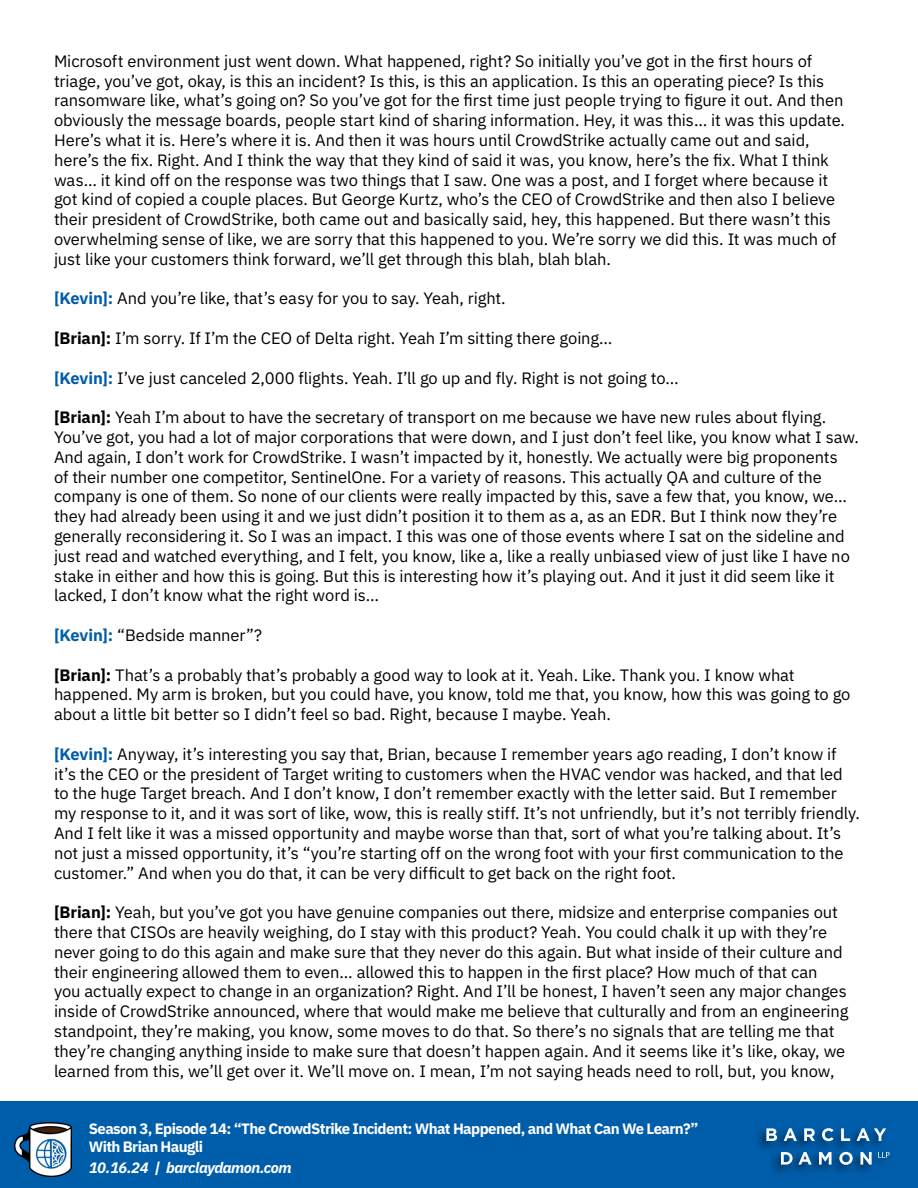
<style>
.page{position:relative;width:918px;height:1188px;background:#fff}
.page>*{position:absolute;margin:0;border:0;box-sizing:border-box;transform-origin:0 0}
.t1{font:16.5px/19.8px "IBM Plex Sans";letter-spacing:-.005em;color:#000}
.t2{font:700 15px/18px "IBM Plex Sans";letter-spacing:-.04em;color:#fff}
.t3{font:italic 700 15px "IBM Plex Sans";letter-spacing:-.03em;color:#fff}
.s1{font-weight:700;color:#005daa}
.s2{font-weight:700}
</style>
<div class="page">
<div style="left:0;top:1102px;width:918px;height:86px;background:#005daa"></div>
<img style="left:15px;top:1123px;width:56px;height:53px">
<div style="left:754px;top:1125px;width:138px;height:52px;background:#000;opacity:.55"></div>
<svg style="left:878px;top:1152px;width:11px;height:6px"></svg>
<svg style="left:766px;top:1128px;width:11px;height:13px"></svg>
<svg style="left:784px;top:1128px;width:13px;height:13px"></svg>
<svg style="left:804px;top:1128px;width:11px;height:13px"></svg>
<svg style="left:822px;top:1128px;width:12px;height:13px"></svg>
<svg style="left:841px;top:1128px;width:9px;height:13px"></svg>
<svg style="left:857px;top:1128px;width:29px;height:13px"></svg>
<svg style="left:781px;top:1152px;width:31px;height:13px"></svg>
<svg style="left:819px;top:1152px;width:13px;height:13px"></svg>
<svg style="left:839px;top:1152px;width:14px;height:13px"></svg>
<svg style="left:860px;top:1152px;width:12px;height:13px"></svg>
<p class="t1" style="left:54px;top:50px;width:793px">Microsoft environment just went down. What happened, right? So initially you’ve got in the first hours of triage, you’ve got, okay, is this an incident? Is this, is this an application. Is this an operating piece? Is this ransomware like, what’s going on? So you’ve got for the first time just people trying to figure it out. And then obviously the message boards, people start kind of sharing information. Hey, it was this… it was this update.<br>Here’s what it is. Here’s where it is. And then it was hours until CrowdStrike actually came out and said, here’s the fix. Right. And I think the way that they kind of said it was, you know, here’s the fix. What I think was… it kind off on the response was two things that I saw. One was a post, and I forget where because it got kind of copied a couple places. But George Kurtz, who’s the CEO of CrowdStrike and then also I believe their president of CrowdStrike, both came out and basically said, hey, this happened. But there wasn’t this overwhelming sense of like, we are sorry that this happened to you. We’re sorry we did this. It was much of just like your customers think forward, we’ll get through this blah, blah blah.</p>
<p class="t1" style="left:54px;top:287px;width:453px"><span class="s1">[Kevin]:</span> And you’re like, that’s easy for you to say. Yeah, right.</p>
<p class="t1" style="left:54px;top:327px;width:560px"><span class="s2">[Brian]:</span> I’m sorry. If I’m the CEO of Delta right. Yeah I’m sitting there going…</p>
<p class="t1" style="left:54px;top:367px;width:626px"><span class="s1">[Kevin]:</span> I’ve just canceled 2,000 flights. Yeah. I’ll go up and fly. Right is not going to…</p>
<p class="t1" style="left:54px;top:406px;width:807px"><span class="s2">[Brian]:</span> Yeah I’m about to have the secretary of transport on me because we have new rules about flying.<br>You’ve got, you had a lot of major corporations that were down, and I just don’t feel like, you know what I saw.<br>And again, I don’t work for CrowdStrike. I wasn’t impacted by it, honestly. We actually were big proponents<br>of their number one competitor, SentinelOne. For a variety of reasons. This actually QA and culture of the company is one of them. So none of our clients were really impacted by this, save a few that, you know, we… they had already been using it and we just didn’t position it to them as a, as an EDR. But I think now they’re generally reconsidering it. So I was an impact. I this was one of those events where I sat on the sideline and just read and watched everything, and I felt, you know, like a, like a really unbiased view of just like I have no stake in either and how this is going. But this is interesting how it’s playing out. And it just it did seem like it lacked, I don’t know what the right word is…</p>
<p class="t1" style="left:54px;top:624px;width:210px"><span class="s1">[Kevin]:</span> “Bedside manner”?</p>
<p class="t1" style="left:54px;top:664px;width:798px"><span class="s2">[Brian]:</span> That’s a probably that’s probably a good way to look at it. Yeah. Like. Thank you. I know what happened. My arm is broken, but you could have, you know, told me that, you know, how this was going to go about a little bit better so I didn’t feel so bad. Right, because I maybe. Yeah.</p>
<p class="t1" style="left:54px;top:743px;width:808px"><span class="s1">[Kevin]:</span> Anyway, it’s interesting you say that, Brian, because I remember years ago reading, I don’t know if it’s the CEO or the president of Target writing to customers when the HVAC vendor was hacked, and that led to the huge Target breach. And I don’t know, I don’t remember exactly with the letter said. But I remember my response to it, and it was sort of like, wow, this is really stiff. It’s not unfriendly, but it’s not terribly friendly.<br>And I felt like it was a missed opportunity and maybe worse than that, sort of what you’re talking about. It’s not just a missed opportunity, it’s “you’re starting off on the wrong foot with your first communication to the customer.” And when you do that, it can be very difficult to get back on the right foot.</p>
<p class="t1" style="left:54px;top:901px;width:796px"><span class="s2">[Brian]:</span> Yeah, but you’ve got you have genuine companies out there, midsize and enterprise companies out there that CISOs are heavily weighing, do I stay with this product? Yeah. You could chalk it up with they’re never going to do this again and make sure that they never do this again. But what inside of their culture and their engineering allowed them to even… allowed this to happen in the first place? How much of that can you actually expect to change in an organization? Right. And I’ll be honest, I haven’t seen any major changes inside of CrowdStrike announced, where that would make me believe that culturally and from an engineering standpoint, they’re making, you know, some moves to do that. So there’s no signals that are telling me that they’re changing anything inside to make sure that doesn’t happen again. And it seems like it’s like, okay, we learned from this, we’ll get over it. We’ll move on. I mean, I’m not saying heads need to roll, but, you know,</p>
<p class="t2" style="left:89px;top:1118px;width:611px">Season 3, Episode 14: “The CrowdStrike Incident: What Happened, and What Can We Learn?”<br>With Brian Haugli</p>
<p class="t3" style="left:89px;top:1156px;width:204px">10.16.24 | barclaydamon.com</p>
</div>
